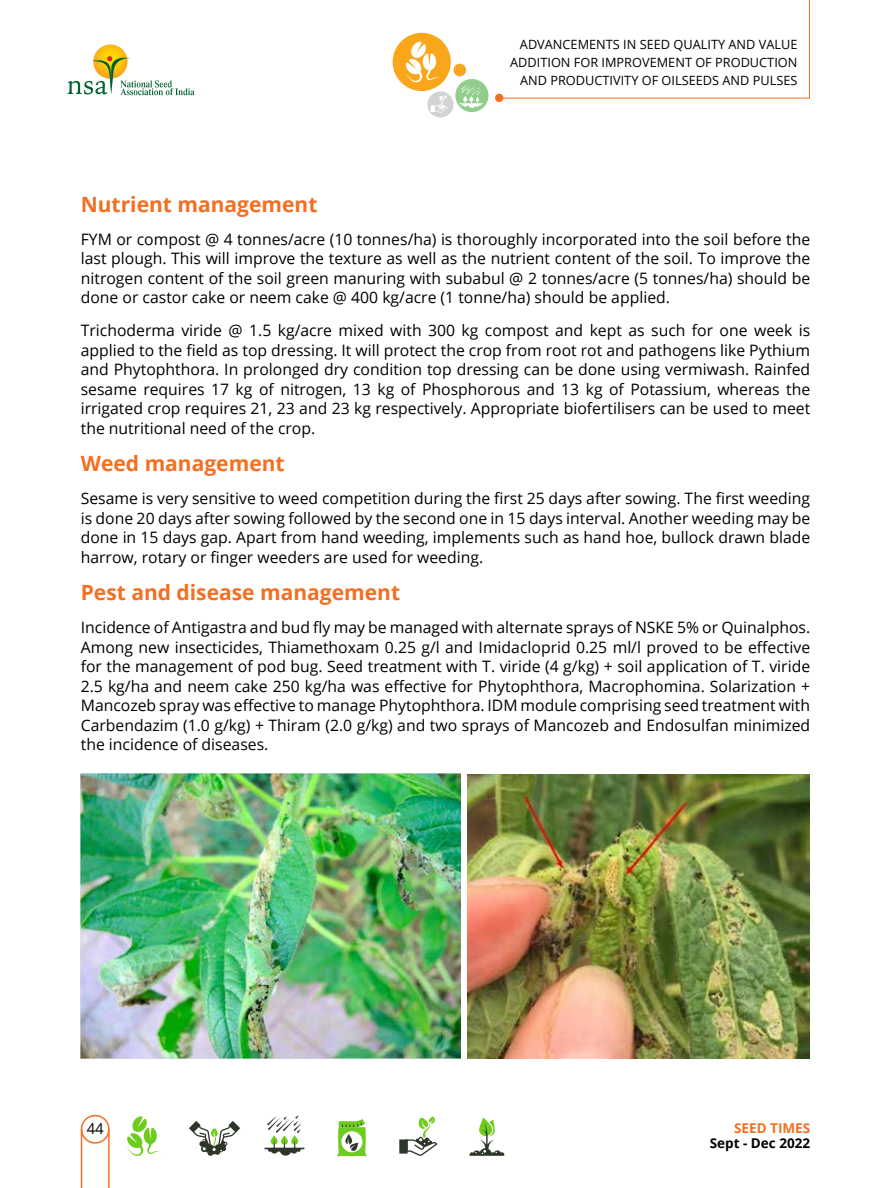
<style>
.page{position:relative;width:891px;height:1188px;background:#fff}
.page>*{position:absolute;margin:0;border:0;box-sizing:border-box;transform-origin:0 0}
.t1{font:700 21px "Open Sans";color:#f36f21}
.t2{font:15.75px/19.5px "Open Sans";color:#000;text-align:justify}
.t3{font:15px "Open Sans";color:#000}
.t4{font:700 13.5px "Open Sans";color:#000}
.t5{font:700 13.5px "Open Sans";color:#f36f21}
.t6{font:12.75px/18px "Open Sans";color:#000;text-align:right}
</style>
<div class="page">
<svg style="left:93px;top:44px;width:35px;height:35px"></svg>
<svg style="left:68px;top:56px;width:126px;height:39px"></svg>
<svg style="left:500px;top:0;width:310px;height:99px"></svg>
<div style="left:495px;top:94px;width:8px;height:8px;background:#f36f21;border-radius:50%"></div>
<div style="left:393px;top:33px;width:58px;height:58px;background:#faa61a;border-radius:50%"></div>
<div style="left:455px;top:79px;width:33px;height:33px;background:#92cd8b;border-radius:50%"></div>
<div style="left:453px;top:64px;width:13px;height:12px;background:#faa61a;border-radius:50%"></div>
<div style="left:427px;top:91px;width:26px;height:27px;background:#d1d3d4;border-radius:50%"></div>
<svg style="left:404px;top:42px;width:36px;height:40px"></svg>
<svg style="left:460px;top:82px;width:29px;height:26px"></svg>
<svg style="left:431px;top:95px;width:17px;height:18px"></svg>
<div style="left:81px;top:1115px;width:29px;height:29px;border:2px solid #f36f21;border-radius:50%"></div>
<svg style="left:271px;top:1135px;width:7px;height:10px"></svg>
<svg style="left:281px;top:1135px;width:7px;height:10px"></svg>
<svg style="left:291px;top:1135px;width:7px;height:10px"></svg>
<svg style="left:264px;top:1139px;width:40px;height:17px"></svg>
<svg style="left:267px;top:1115px;width:35px;height:18px"></svg>
<svg style="left:337px;top:1119px;width:30px;height:38px"></svg>
<svg style="left:470px;top:1117px;width:34px;height:39px"></svg>
<svg style="left:399px;top:1116px;width:38px;height:40px"></svg>
<svg style="left:189px;top:1121px;width:51px;height:35px"></svg>
<svg style="left:126px;top:1116px;width:34px;height:40px"></svg>
<hr style="left:81px;top:1129px;width:1px;height:59px;background:#f36f21">
<hr style="left:108px;top:1129px;width:2px;height:59px;background:#f36f21">
<img style="left:81px;top:774px;width:379px;height:285px">
<img style="left:468px;top:774px;width:342px;height:284px">
<p class="t6" style="left:510px;top:36px;width:289px">ADVANCEMENTS IN SEED QUALITY AND VALUE<br>ADDITION FOR IMPROVEMENT OF PRODUCTION<br>AND PRODUCTIVITY OF OILSEEDS AND PULSES</p>
<h1 class="t1" style="left:81px;top:189px;width:238px">Nutrient management</h1>
<p class="t2" style="left:81px;top:229px;width:731px">FYM or compost @ 4 tonnes/acre (10 tonnes/ha) is thoroughly incorporated into the soil before the last plough. This will improve the texture as well as the nutrient content of the soil. To improve the nitrogen content of the soil green manuring with subabul @ 2 tonnes/acre (5 tonnes/ha) should be done or castor cake or neem cake @ 400 kg/acre (1 tonne/ha) should be applied.</p>
<p class="t2" style="left:81px;top:320px;width:731px">Trichoderma viride @ 1.5 kg/acre mixed with 300 kg compost and kept as such for one week is applied to the field as top dressing. It will protect the crop from root rot and pathogens like Pythium and Phytophthora. In prolonged dry condition top dressing can be done using vermiwash. Rainfed sesame requires 17 kg of nitrogen, 13 kg of Phosphorous and 13 kg of Potassium, whereas the irrigated crop requires 21, 23 and 23 kg respectively. Appropriate biofertilisers can be used to meet the nutritional need of the crop.</p>
<h1 class="t1" style="left:81px;top:449px;width:205px">Weed management</h1>
<p class="t2" style="left:81px;top:488px;width:731px">Sesame is very sensitive to weed competition during the first 25 days after sowing. The first weeding is done 20 days after sowing followed by the second one in 15 days interval. Another weeding may be done in 15 days gap. Apart from hand weeding, implements such as hand hoe, bullock drawn blade harrow, rotary or finger weeders are used for weeding.</p>
<h1 class="t1" style="left:81px;top:578px;width:321px">Pest and disease management</h1>
<p class="t2" style="left:81px;top:617px;width:731px">Incidence of Antigastra and bud fly may be managed with alternate sprays of NSKE 5% or Quinalphos.<br>Among new insecticides, Thiamethoxam 0.25 g/l and Imidacloprid 0.25 ml/l proved to be effective for the management of pod bug. Seed treatment with T. viride (4 g/kg) + soil application of T. viride 2.5 kg/ha and neem cake 250 kg/ha was effective for Phytophthora, Macrophomina. Solarization + Mancozeb spray was effective to manage Phytophthora. IDM module comprising seed treatment with Carbendazim (1.0 g/kg) + Thiram (2.0 g/kg) and two sprays of Mancozeb and Endosulfan minimized the incidence of diseases.</p>
<p class="t3" style="left:87px;top:1118px;width:19px">44</p>
<p class="t5" style="left:734px;top:1118px;width:78px">SEED TIMES</p>
<p class="t4" style="left:710px;top:1133px;width:102px">Sept - Dec 2022</p>
</div>
